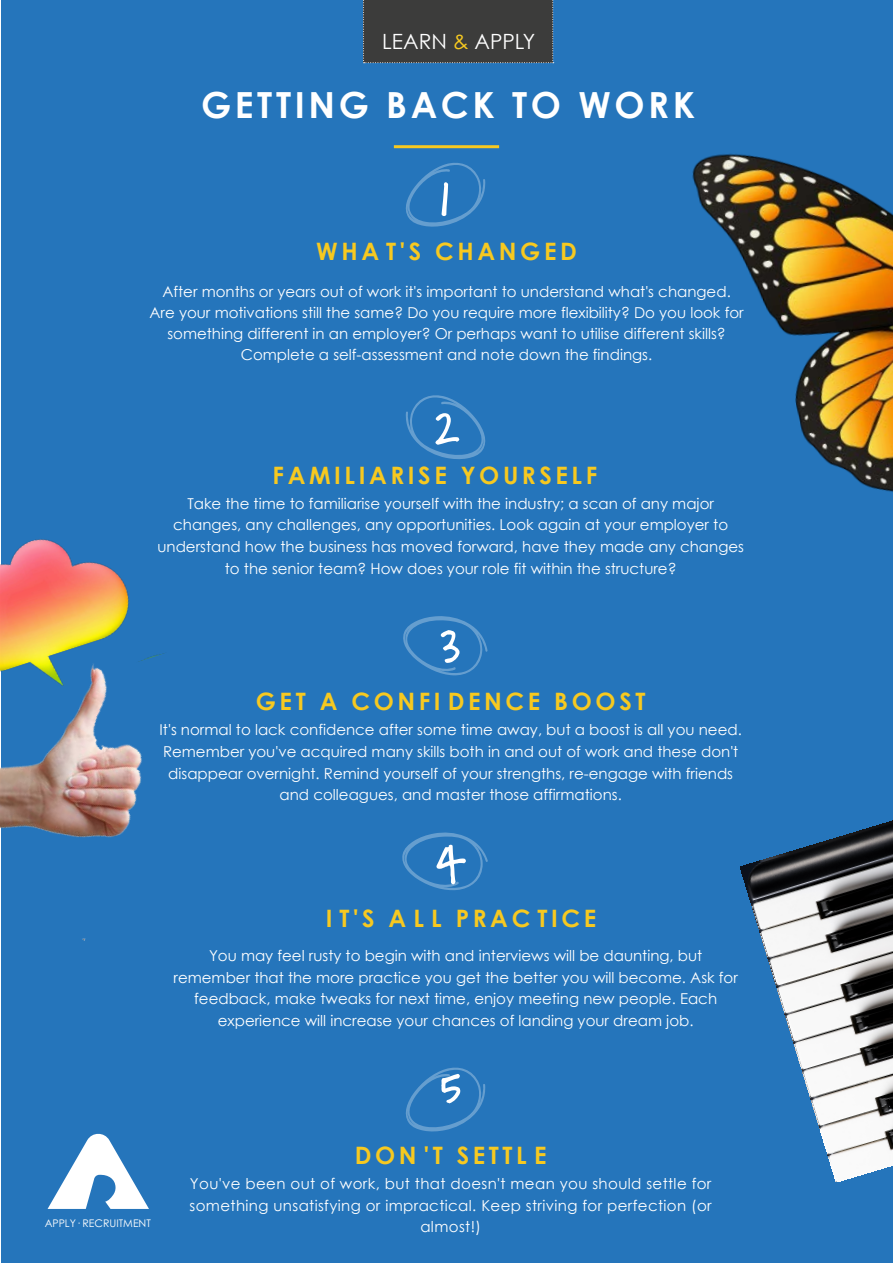
<style>
.page{position:relative;width:893px;height:1263px;background:#fff}
.page>*{position:absolute;margin:0;border:0;box-sizing:border-box;transform-origin:0 0}
.t1{font:54.3px "Skippy Sharp";color:#fff}
.t2{font:700 36px "Century Gothic";letter-spacing:.1em;color:#fff}
.t3{font:700 24px "Century Gothic";letter-spacing:.15em;color:#f7c920}
.t4{font:21px "Century Gothic";color:#fff}
.t5{font:15px/21.6px "Century Gothic";color:#fff;text-align:center}
.t6{font:15px/21.6px "Century Gothic";letter-spacing:.025em;color:#fff;text-align:center}
.t7{font:10.5px "Century Gothic";color:#fff}
.s1{color:#f7c920}
</style>
<div class="page">
<div style="left:2px;top:0;width:891px;height:1263px;background:#2575bb"></div>
<div style="left:363px;top:0;width:191px;height:63px;background:#3c3c3b"></div>
<hr style="left:394px;top:145px;width:105px;height:3px;background:#f7c920">
<svg style="left:48px;top:1134px;width:101px;height:75px"></svg>
<svg style="left:405px;top:163px;width:81px;height:64px"></svg>
<svg style="left:405px;top:395px;width:81px;height:64px"></svg>
<svg style="left:403px;top:616px;width:85px;height:60px"></svg>
<svg style="left:402px;top:832px;width:86px;height:59px"></svg>
<svg style="left:405px;top:1067px;width:81px;height:65px"></svg>
<img style="left:692px;top:154px;width:201px;height:338px">
<img style="left:740px;top:820px;width:153px;height:361px">
<img style="left:0;top:520px;width:165px;height:421px">
<h3 class="t4" style="left:382px;top:26px;width:154px">LEARN <span class="s1">&amp;</span> APPLY</h3>
<h2 class="t2" style="left:201px;top:78px;width:495px">GETTING BACK TO WORK</h2>
<h1 class="t1" style="left:440px;top:167px;width:15px">1</h1>
<h3 class="t3" style="left:316px;top:233px;width:262px">WHA T'S CHANGED</h3>
<p class="t5" style="left:149px;top:281px;width:596px;line-height:21px">After months or years out of work it's important to understand what's changed.<br>Are your motivations still the same? Do you require more flexibility? Do you look for something different in an employer? Or perhaps want to utilise different skills?<br>Complete a self-assessment and note down the findings.</p>
<h1 class="t1" style="left:434px;top:395px;width:27px">2</h1>
<h3 class="t3" style="left:273px;top:457px;width:326px">FAMILIARISE YOURSELF</h3>
<p class="t5" style="left:157px;top:492px;width:588px">Take the time to familiarise yourself with the industry; a scan of any major changes, any challenges, any opportunities. Look again at your employer to understand how the business has moved forward, have they made any changes to the senior team? How does your role fit within the structure?</p>
<h1 class="t1" style="left:440px;top:614px;width:22px">3</h1>
<h3 class="t3" style="left:256px;top:683px;width:391px">GET A CONFI DENCE BOOST</h3>
<p class="t5" style="left:160px;top:719px;width:584px">It's normal to lack confidence after some time away, but a boost is all you need.<br>Remember you've acquired many skills both in and out of work and these don't disappear overnight. Remind yourself of your strengths, re-engage with friends and colleagues, and master those affirmations.</p>
<h1 class="t1" style="left:436px;top:831px;width:31px">4</h1>
<h3 class="t3" style="left:326px;top:900px;width:272px">I T'S A L L PRAC TICE</h3>
<p class="t5" style="left:174px;top:944px;width:566px">You may feel rusty to begin with and interviews will be daunting, but remember that the more practice you get the better you will become. Ask for feedback, make tweaks for next time, enjoy meeting new people. Each experience will increase your chances of landing your dream job.</p>
<p class="t7" style="left:45px;top:1216px;width:108px">APPLY· RECRUITMENT</p>
<h1 class="t1" style="left:440px;top:1057px;width:22px">5</h1>
<h3 class="t3" style="left:355px;top:1137px;width:193px">DON 'T SETTL E</h3>
<p class="t6" style="left:190px;top:1173px;width:524px">You've been out of work, but that doesn't mean you should settle for something unsatisfying or impractical. Keep striving for perfection (or almost!)</p>
</div>
